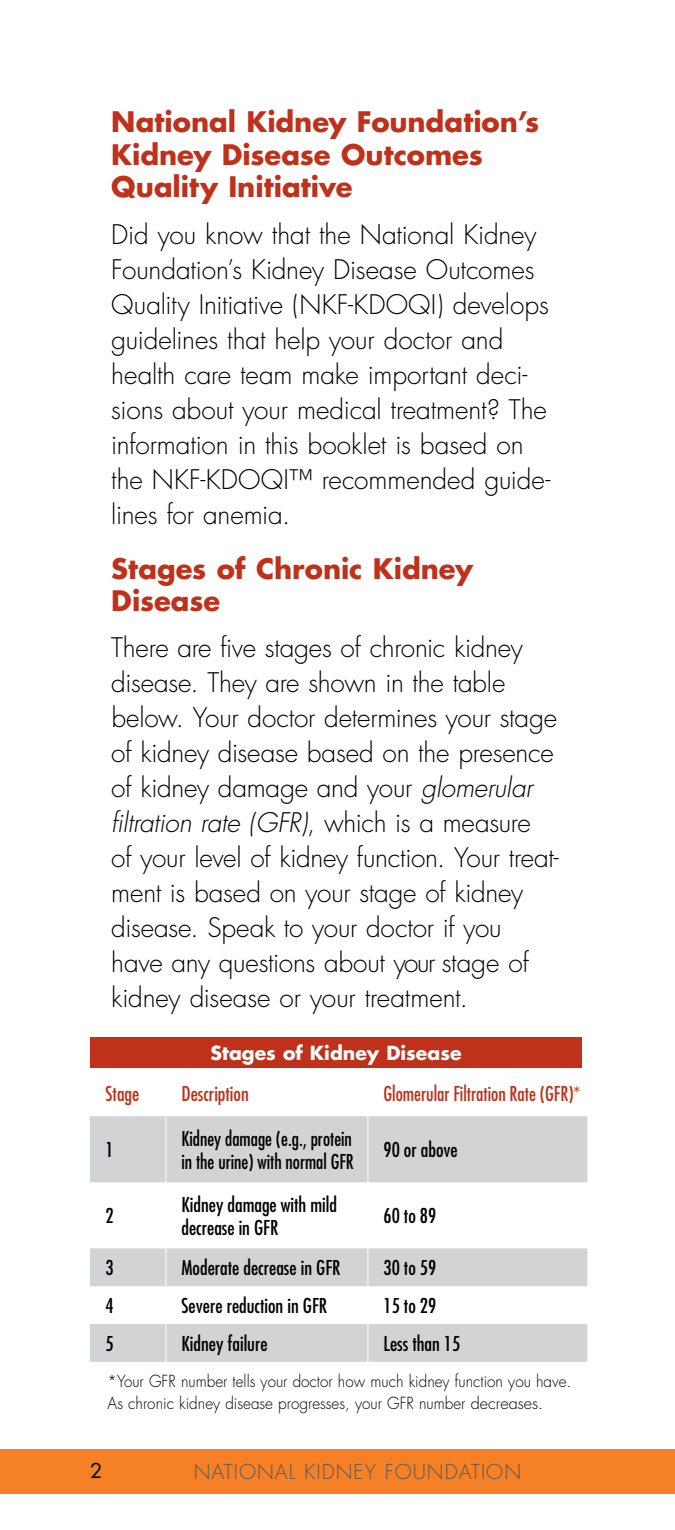
<style>
.page{position:relative;width:675px;height:1530px;background:#fff}
.page>*{position:absolute;margin:0;border:0;box-sizing:border-box;transform-origin:0 0}
.t1{font:700 27.5px/32.5px "Futura";color:#bf311a}
.t2{font:300 26.25px/35px "Futura";letter-spacing:-.005em;color:#000}
.t3{font:condensed 20px/23px "Futura";color:#000}
.t4{font:condensed 20px/23px "Futura";color:#000;scale:.95 1}
.t5{font:condensed 20px "Futura";color:#bf311a;scale:.96 1}
.t6{font:300 20px "Futura";letter-spacing:.05em;color:#58595b}
.t7{font:condensed 20px "Futura";color:#bf311a}
.t8{font:700 19px "Futura";color:#fff}
.t9{font:300 16.25px/22.5px "Futura";color:#000;scale:.94 1}
.s1{font-style:italic}
</style>
<div class="page">
<div style="left:0;top:1449px;width:675px;height:45px;background:#f58025"></div>
<div style="left:90px;top:1037px;width:492px;height:31px;background:#bf311a"></div>
<svg style="left:90px;top:1116px;width:497px;height:246px;fill:#d1d3d4"></svg>
<hr style="left:165px;top:1116px;width:1px;height:66px;background:#fff">
<hr style="left:367px;top:1116px;width:1px;height:66px;background:#fff">
<hr style="left:165px;top:1182px;width:1px;height:66px;background:#fff">
<hr style="left:367px;top:1182px;width:1px;height:66px;background:#fff">
<hr style="left:165px;top:1248px;width:1px;height:38px;background:#fff">
<hr style="left:367px;top:1248px;width:1px;height:38px;background:#fff">
<hr style="left:165px;top:1286px;width:1px;height:38px;background:#fff">
<hr style="left:367px;top:1286px;width:1px;height:38px;background:#fff">
<hr style="left:165px;top:1324px;width:1px;height:38px;background:#fff">
<hr style="left:367px;top:1324px;width:1px;height:38px;background:#fff">
<p class="t1" style="left:111px;top:105px;width:429px">National Kidney Foundation’s<br>Kidney Disease Outcomes<br>Quality Initiative</p>
<p class="t2" style="left:111px;top:217px;width:441px">Did you know that the National Kidney Foundation’s Kidney Disease Outcomes Quality I nitiative (NKF-KDOQI ) develops guidelines that help your doctor and health care team make important deci&shy;sions about your medical treatment? The information in this booklet is based on the NKF-KDOQI™ recommended guide&shy;lines for anemia.</p>
<p class="t1" style="left:111px;top:552px;width:363px">Stages of Chronic Kidney<br>Disease</p>
<p class="t2" style="left:111px;top:631px;width:449px">There are five stages of chronic kidney disease. They are shown in the table below. Your doctor determines your stage of kidney disease based on the presence of kidney damage and your <span class="s1">glomerular filtration rate (GFR)</span>, which is a measure<br>of your level of kidney function. Your treat&shy;ment is based on your stage of kidney disease. Speak to your doctor if you have any questions about your stage of kidney disease or your treatment.</p>
<p class="t8" style="left:211px;top:1040px;width:253px">Stages of Kidney Disease</p>
<p class="t7" style="left:106px;top:1082px;width:35px">Stage</p>
<p class="t7" style="left:181px;top:1082px;width:69px">Description</p>
<p class="t5" style="left:383px;top:1082px;width:207px">Glomerular Filtration Rate (GFR)*</p>
<p class="t3" style="left:106px;top:1138px;width:10px">1</p>
<p class="t4" style="left:181px;top:1127px;width:183px">Kidney damage (e.g., protein in the urine) with normal GFR</p>
<p class="t3" style="left:383px;top:1138px;width:76px">90 or above</p>
<p class="t3" style="left:106px;top:1204px;width:10px">2</p>
<p class="t3" style="left:181px;top:1193px;width:157px">Kidney damage with mild decrease in GFR</p>
<p class="t3" style="left:383px;top:1204px;width:54px">60 to 89</p>
<p class="t3" style="left:106px;top:1256px;width:10px">3</p>
<p class="t3" style="left:181px;top:1256px;width:161px">Moderate decrease in GFR</p>
<p class="t3" style="left:383px;top:1256px;width:54px">30 to 59</p>
<p class="t3" style="left:106px;top:1294px;width:10px">4</p>
<p class="t3" style="left:181px;top:1294px;width:147px">Severe reduction in GFR</p>
<p class="t3" style="left:383px;top:1294px;width:54px">15 to 29</p>
<p class="t3" style="left:106px;top:1332px;width:10px">5</p>
<p class="t3" style="left:181px;top:1332px;width:88px">Kidney failure</p>
<p class="t3" style="left:383px;top:1332px;width:78px">Less than 15</p>
<p class="t9" style="left:108px;top:1370px;width:495px">*Your GFR number tells your doctor how much kidney function you have.<br>As chronic kidney disease progresses, your GFR number decreases.</p>
<p class="t6" style="left:194px;top:1459px;width:322px">National Kidn ey Foun dation</p>
</div>
